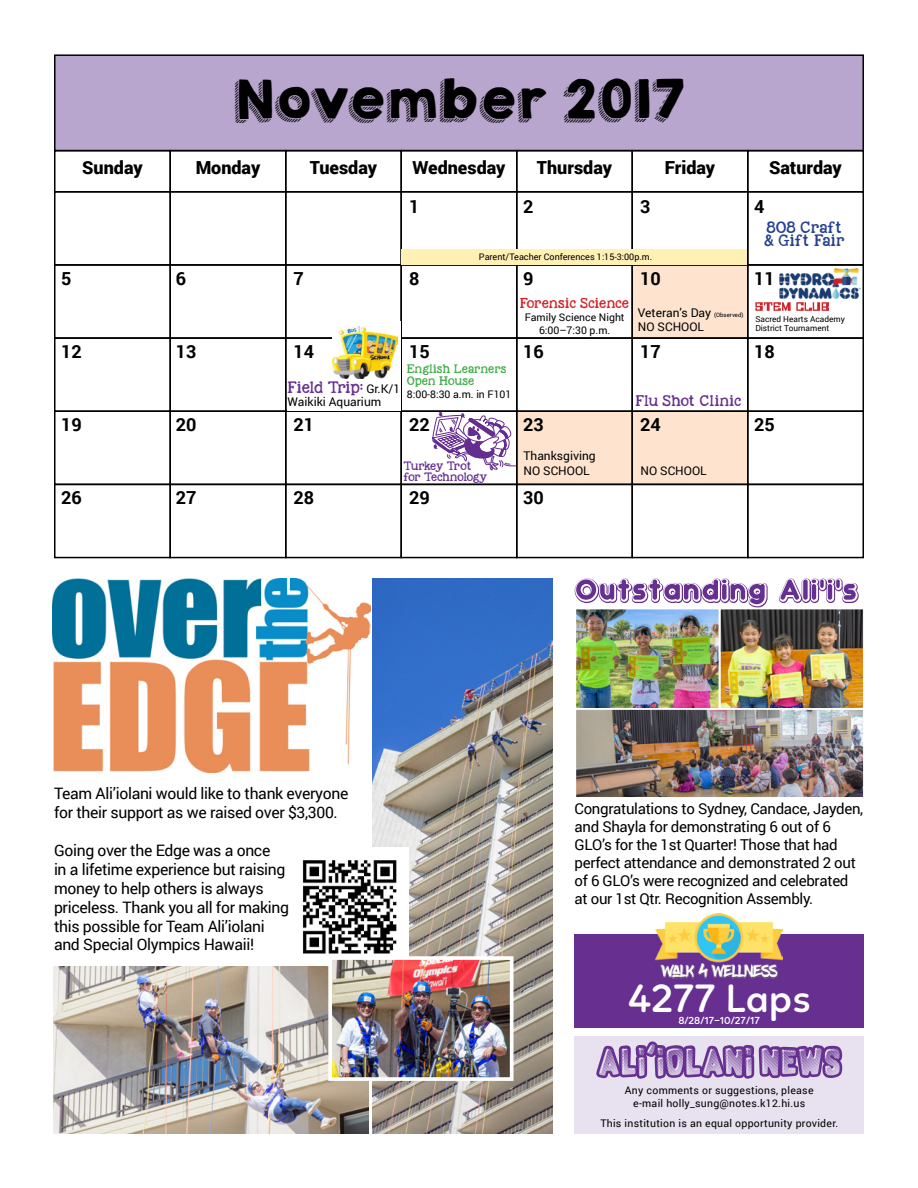
<style>
.page{position:relative;width:918px;height:1188px;background:#fff}
.page>*{position:absolute;margin:0;border:0;box-sizing:border-box;transform-origin:0 0}
.t1{font:48px "KGHAPPY";color:#000}
.t2{font:600 40.5px "Linotte";color:#fff}
.t3{font:700 18px "Roboto";color:#000}
.t4{font:900 18px "Roboto";color:#000}
.t5{font:15.75px/18.9px "Roboto";letter-spacing:-.02em;color:#000}
.t6{font:15px/18px "Roboto";letter-spacing:-.02em;color:#000}
.t7{font:12px/14.4px "Roboto";color:#000}
.t8{font:12px/13.5px "KG Nextto Me Solid";color:#25408f}
.t9{font:12px "KG Nextto Me Solid";letter-spacing:-.04em;color:#662f90}
.t10{font:11.25px "KG Nextto Me Solid";color:#662f90}
.t11{font:10.5px/12.6px "Roboto";letter-spacing:.025em;color:#000;text-align:center}
.t12{font:10.5px/12.6px "Roboto";color:#000;text-align:center}
.t13{font:600 10.5px "Linotte";color:#fff}
.t14{font:10.5px "KG Nextto Me Solid";color:#d2232a}
.t15{font:9px "Roboto";color:#000}
.t16{font:9px/12px "KG Nextto Me Solid";color:#41ad49}
.t17{font:8.85px/10.5px "KG Nextto Me Solid";letter-spacing:-.04em;color:#662f90}
.t18{font:8.25px/9.9px "Roboto";color:#000}
.s1{font-size:6px}
.s2{font-family:"Roboto";color:#000}
</style>
<div class="page">
<div style="left:575px;top:1037px;width:289px;height:97px;background:#e7e1f0"></div>
<div style="left:54px;top:54px;width:810px;height:95px;background:#b9a6cf"></div>
<svg style="left:596px;top:1041px;width:246px;height:38px"></svg>
<img style="left:373px;top:578px;width:180px;height:555px">
<img style="left:54px;top:966px;width:315px;height:168px">
<img style="left:302px;top:848px;width:106px;height:108px">
<img style="left:333px;top:961px;width:176px;height:115px">
<div style="left:328px;top:956px;width:186px;height:125px;border:4px solid #fff"></div>
<img style="left:53px;top:578px;width:317px;height:194px">
<svg style="left:54px;top:149px;width:810px;height:410px"></svg>
<svg style="left:575px;top:578px;width:284px;height:30px"></svg>
<img style="left:578px;top:611px;width:284px;height:185px">
<div style="left:719px;top:608px;width:146px;height:102px;border:2px solid #fff"></div>
<div style="left:575px;top:608px;width:145px;height:102px;border:2px solid #fff"></div>
<div style="left:575px;top:708px;width:290px;height:91px;border:2px solid #fff"></div>
<div style="left:574px;top:934px;width:290px;height:94px;background:#662f90"></div>
<img style="left:656px;top:913px;width:127px;height:66px">
<h1 class="t1" style="left:233px;top:62px;width:453px">November 2017</h1>
<p class="t4" style="left:82px;top:155px;width:62px">Sunday</p>
<p class="t4" style="left:196px;top:155px;width:66px">Monday</p>
<p class="t4" style="left:310px;top:155px;width:69px">Tuesday</p>
<p class="t4" style="left:412px;top:155px;width:94px">Wednesday</p>
<p class="t4" style="left:537px;top:155px;width:77px">Thursday</p>
<p class="t4" style="left:665px;top:155px;width:52px">Friday</p>
<p class="t4" style="left:769px;top:155px;width:74px">Saturday</p>
<p class="t3" style="left:409px;top:194px;width:12px">1</p>
<p class="t3" style="left:523px;top:194px;width:12px">2</p>
<p class="t3" style="left:640px;top:194px;width:12px">3</p>
<p class="t3" style="left:754px;top:194px;width:12px">4</p>
<p class="t8" style="left:764px;top:220px;width:82px">808 Craft &amp; Gift Fair</p>
<p class="t15" style="left:479px;top:251px;width:175px">Parent/Teacher Conferences 1:15-3:00p.m.</p>
<p class="t14" style="left:520px;top:295px;width:111px">Forensic Science</p>
<p class="t3" style="left:61px;top:266px;width:12px">5</p>
<p class="t3" style="left:176px;top:266px;width:12px">6</p>
<p class="t3" style="left:294px;top:266px;width:12px">7</p>
<p class="t3" style="left:409px;top:266px;width:12px">8</p>
<p class="t3" style="left:523px;top:266px;width:12px">9</p>
<p class="t3" style="left:640px;top:266px;width:22px">10</p>
<p class="t3" style="left:754px;top:266px;width:22px">11</p>
<p class="t7" style="left:638px;top:305px;width:107px">Veteran’s Day <span class="s1">(Observed)<br></span>NO SCHOOL</p>
<p class="t12" style="left:525px;top:311px;width:101px">Family Science Night<br>6:00–7:30 p.m.</p>
<p class="t18" style="left:755px;top:313px;width:91px">Sacred Hearts Academy<br>District Tournament</p>
<p class="t3" style="left:61px;top:339px;width:22px">12</p>
<p class="t3" style="left:176px;top:339px;width:22px">13</p>
<p class="t3" style="left:294px;top:339px;width:22px">14</p>
<p class="t3" style="left:409px;top:339px;width:22px">15</p>
<p class="t3" style="left:523px;top:339px;width:22px">16</p>
<p class="t3" style="left:640px;top:339px;width:22px">17</p>
<p class="t3" style="left:754px;top:339px;width:22px">18</p>
<p class="t16" style="left:407px;top:363px;width:101px">English Learners<br>Open House</p>
<p class="t12" style="left:407px;top:388px;width:106px">8:00-8:30 a.m. in F101</p>
<p class="t9" style="left:287px;top:378px;width:114px">Field Trip: <span class="s2">Gr.K/1</span></p>
<p class="t7" style="left:287px;top:394px;width:95px">Waikiki Aquarium</p>
<p class="t10" style="left:635px;top:393px;width:108px">Flu Shot Clinic</p>
<p class="t3" style="left:61px;top:412px;width:22px">19</p>
<p class="t3" style="left:176px;top:412px;width:22px">20</p>
<p class="t3" style="left:294px;top:412px;width:22px">21</p>
<p class="t3" style="left:409px;top:412px;width:22px">22</p>
<p class="t3" style="left:523px;top:412px;width:22px">23</p>
<p class="t3" style="left:640px;top:412px;width:22px">24</p>
<p class="t3" style="left:754px;top:412px;width:22px">25</p>
<p class="t17" style="left:403px;top:461px;width:85px">Turkey Trot for Technology</p>
<p class="t7" style="left:524px;top:448px;width:74px">Thanksgiving<br>NO SCHOOL</p>
<p class="t3" style="left:61px;top:485px;width:22px">26</p>
<p class="t3" style="left:176px;top:485px;width:22px">27</p>
<p class="t3" style="left:294px;top:485px;width:22px">28</p>
<p class="t3" style="left:409px;top:485px;width:22px">29</p>
<p class="t3" style="left:523px;top:485px;width:22px">30</p>
<p class="t7" style="left:640px;top:463px;width:68px">NO SCHOOL</p>
<p class="t5" style="left:54px;top:784px;width:296px">Team Ali’iolani would like to thank everyone for their support as we raised over $3,300.</p>
<p class="t5" style="left:54px;top:840px;width:237px">Going over the Edge was a once<br>in a lifetime experience but raising money to help others is always priceless. Thank you all for making this possible for Team Ali’iolani and Special Olympics Hawaii!</p>
<p class="t6" style="left:575px;top:799px;width:290px">Congratulations to Sydney, Candace, Jayden, and Shayla for demonstrating 6 out of 6<br>GLO’s for the 1st Quarter! Those that had perfect attendance and demonstrated 2 out of 6 GLO’s were recognized and celebrated at our 1st Qtr. Recognition Assembly.</p>
<h2 class="t2" style="left:628px;top:975px;width:185px">4277 Laps</h2>
<p class="t13" style="left:678px;top:1014px;width:83px">8/28/17–10/27/17</p>
<p class="t11" style="left:625px;top:1084px;width:190px">Any comments or suggestions, please e-mail holly_sung@notes.k12.hi.us</p>
<p class="t11" style="left:600px;top:1117px;width:239px">This institution is an equal opportunity provider.</p>
</div>
